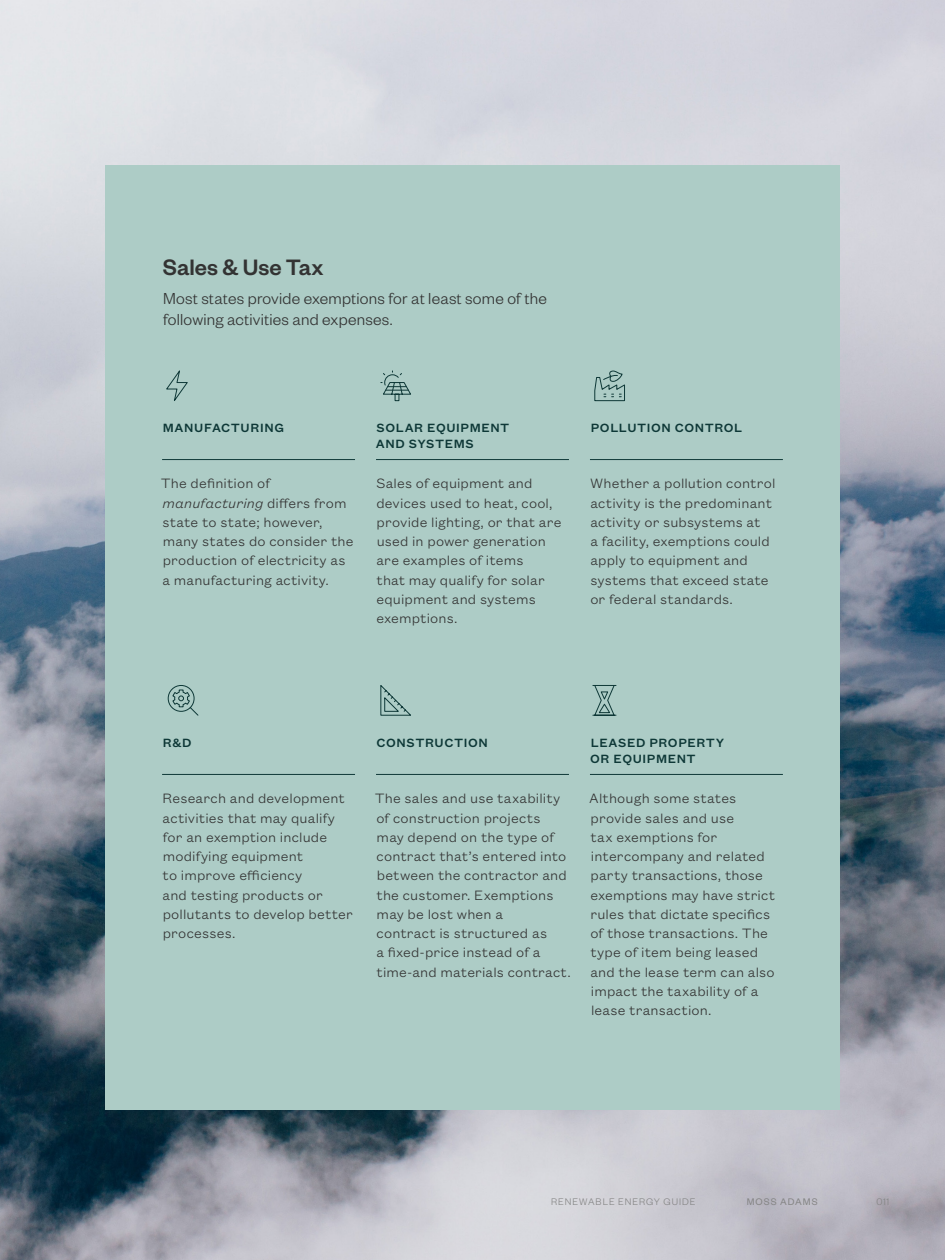
<style>
.page{position:relative;width:945px;height:1260px;background:#fff}
.page>*{position:absolute;margin:0;border:0;box-sizing:border-box;transform-origin:0 0}
.H5__Left{font:500 24.5px "Founders Grotesk";color:#333}
.DC__Body2{font:300 17.5px/21px "Founders Grotesk";letter-spacing:.015em;color:#333}
.BC__Left{font:300 14.88px/19.2px "Founders Grotesk Text";letter-spacing:.01em;color:#333}
.H7__Left_RuleBelow{font:500 13.12px/15.8px "Founders Grotesk Text";letter-spacing:.045em;color:#0e3837}
.t1{font:300 10.5px "Founders Grotesk";letter-spacing:.095em;color:#858585}
.t2{font:10.5px "Founders Grotesk";letter-spacing:.1em;color:#858585}
.s1{font-style:italic}
</style>
<div class="page">
<img style="left:0;top:0;width:945px;height:1260px">
<div style="left:105px;top:165px;width:735px;height:945px;background:#adccc6"></div>
<hr style="left:162px;top:774px;width:193px;height:1px;background:#0e3837">
<hr style="left:162px;top:459px;width:193px;height:1px;background:#0e3837">
<hr style="left:590px;top:774px;width:193px;height:1px;background:#0e3837">
<hr style="left:590px;top:459px;width:193px;height:1px;background:#0e3837">
<hr style="left:376px;top:774px;width:193px;height:1px;background:#0e3837">
<hr style="left:376px;top:459px;width:193px;height:1px;background:#0e3837">
<svg style="left:594px;top:370px;width:31px;height:32px"></svg>
<svg style="left:380px;top:370px;width:31px;height:32px"></svg>
<svg style="left:166px;top:370px;width:22px;height:31px"></svg>
<svg style="left:167px;top:685px;width:32px;height:31px"></svg>
<svg style="left:592px;top:685px;width:25px;height:31px"></svg>
<svg style="left:380px;top:685px;width:31px;height:31px"></svg>
<p class="H5__Left" style="left:163px;top:252px;width:162px">Sales &amp; Use Tax</p>
<p class="DC__Body2" style="left:163px;top:287px;width:385px">Most states provide exemptions for at least some of the following activities and expenses.</p>
<p class="H7__Left_RuleBelow" style="left:163px;top:419px;width:123px">MANUFACTURING</p>
<p class="BC__Left" style="left:161px;top:473px;width:194px">The definition of <span class="s1">manufacturing</span> differs from state to state; however, many states do consider the production of electricity as a manufacturing activity.</p>
<p class="H7__Left_RuleBelow" style="left:376px;top:419px;width:135px">SOLAR EQUIPMENT<br>AND SYSTEMS</p>
<p class="BC__Left" style="left:376px;top:473px;width:186px">Sales of equipment and devices used to heat, cool, provide lighting, or that are used in power generation are examples of items<br>that may qualify for solar equipment and systems exemptions.</p>
<p class="H7__Left_RuleBelow" style="left:591px;top:419px;width:153px">POLLUTION CONTROL</p>
<p class="BC__Left" style="left:590px;top:473px;width:187px">Whether a pollution control activity is the predominant activity or subsystems at<br>a facility, exemptions could apply to equipment and systems that exceed state or federal standards.</p>
<p class="H7__Left_RuleBelow" style="left:163px;top:734px;width:30px">R&amp;D</p>
<p class="BC__Left" style="left:163px;top:788px;width:192px">Research and development activities that may qualify for an exemption include modifying equipment<br>to improve efficiency<br>and testing products or pollutants to develop better processes.</p>
<p class="H7__Left_RuleBelow" style="left:377px;top:734px;width:113px">CONSTRUCTION</p>
<p class="BC__Left" style="left:375px;top:788px;width:198px">The sales and use taxability of construction projects<br>may depend on the type of contract that’s entered into between the contractor and the customer. Exemptions may be lost when a<br>contract is structured as<br>a fixed-price instead of a time-and materials contract.</p>
<p class="H7__Left_RuleBelow" style="left:590px;top:734px;width:136px">LEASED PROPERTY<br>OR EQUIPMENT</p>
<p class="BC__Left" style="left:589px;top:788px;width:187px">Although some states provide sales and use<br>tax exemptions for intercompany and related party transactions, those exemptions may have strict rules that dictate specifics of those transactions. The type of item being leased and the lease term can also impact the taxability of a lease transaction.</p>
<p class="t1" style="left:551px;top:1195px;width:146px">RENEWABLE ENERGY GUIDE</p>
<p class="t2" style="left:747px;top:1195px;width:73px">MOSS ADAMS</p>
<p class="t1" style="left:877px;top:1195px;width:14px">011</p>
</div>
